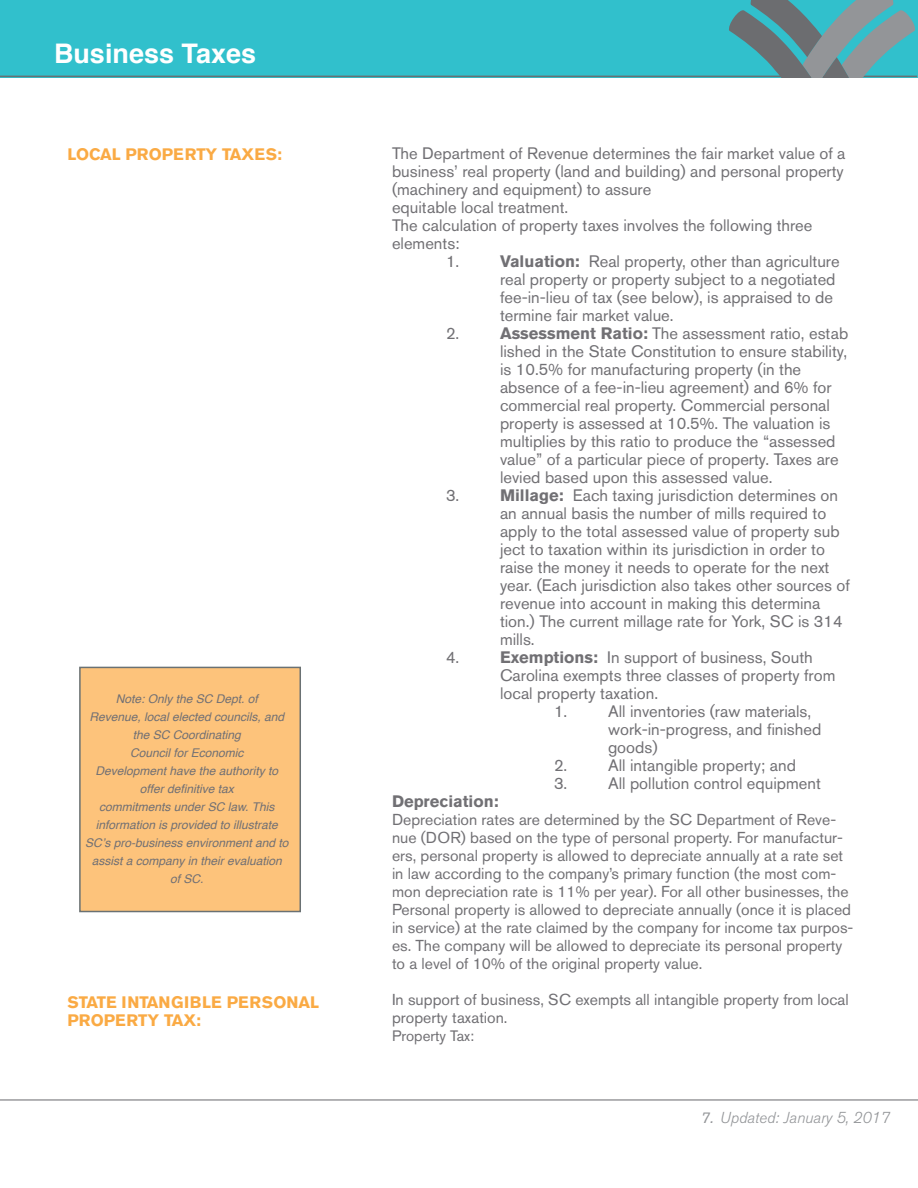
<style>
.page{position:relative;width:918px;height:1188px;background:#fff}
.page>*{position:absolute;margin:0;border:0;box-sizing:border-box;transform-origin:0 0}
.t1{font:700 27px "Helvetica";color:#fff}
.t2{font:16.5px/18px "Akzidenz Grotesk BE";color:#717074}
.t3{font:700 16.5px "Akzidenz Grotesk BE";color:#faaa44}
.t4{font:700 16.5px "Akzidenz Grotesk BE";color:#717074}
.t5{font:15.75px/18px "Akzidenz Grotesk BE";color:#717074}
.t6{font:italic 300 15.75px "Akzidenz Grotesk BE";color:#939598}
.t7{font:15px "Akzidenz Grotesk BE";color:#717074}
.t8{font:italic 12px/18px "Helvetica";color:#717074;text-align:center}
.s1{font-weight:700}
.s2{font-weight:400}
</style>
<div class="page">
<hr style="left:0;top:1099px;width:918px;height:2px;background:#717074">
<div style="left:0;top:0;width:917px;height:77px;background:#31c0cc"></div>
<hr style="left:0;top:76px;width:917px;height:1px;background:#687273">
<svg style="left:727px;top:1px;width:190px;height:76px"></svg>
<div style="left:79px;top:667px;width:222px;height:245px;background:#fdc37b;border:2px solid #6a7173"></div>
<p class="t1" style="left:54px;top:32px;width:204px">Business Taxes</p>
<p class="t3" style="left:68px;top:144px;width:216px">LOCAL PROPERTY TAXES:</p>
<p class="t2" style="left:392px;top:144px;width:455px;text-align:justify">The Department of Revenue determines the fair market value of a business’ real property (land and building) and personal property (machinery and equipment) to assure</p>
<p class="t2" style="left:392px;top:198px;width:178px">equitable local treatment.</p>
<p class="t2" style="left:392px;top:216px;width:422px">The calculation of property taxes involves the following three</p>
<p class="t2" style="left:392px;top:234px;width:69px">elements:</p>
<p class="t2" style="left:446px;top:252px;width:15px">1.</p>
<p class="t2" style="left:500px;top:252px;width:341px"><span class="s1">Valuation:</span> Real property, other than agriculture real property or property subject to a negotiated fee-in-lieu of tax (see below), is appraised to de termine fair market value.</p>
<p class="t2" style="left:446px;top:324px;width:15px">2.</p>
<p class="t2" style="left:500px;top:324px;width:350px"><span class="s1">Assessment Ratio:</span> The assessment ratio, estab lished in the State Constitution to ensure stability, is 10.5% for manufacturing property (in the absence of a fee-in-lieu agreement) and 6% for commercial real property. Commercial personal property is assessed at 10.5%. The valuation is multiplies by this ratio to produce the “assessed value” of a particular piece of property. Taxes are levied based upon this assessed value.</p>
<p class="t2" style="left:446px;top:486px;width:15px">3.</p>
<p class="t2" style="left:500px;top:486px;width:351px"><span class="s1">Millage:</span> Each taxing jurisdiction determines on an annual basis the number of mills required to apply to the total assessed value of property sub ject to taxation within its jurisdiction in order to raise the money it needs to operate for the next year. (Each jurisdiction also takes other sources of revenue into account in making this determina tion.) The current millage rate for York, SC is 314 mills.</p>
<p class="t2" style="left:446px;top:648px;width:15px">4.</p>
<p class="t2" style="left:500px;top:648px;width:314px"><span class="s1">Exemptions:</span> In support of business, South</p>
<p class="t2" style="left:500px;top:666px;width:337px">Carolina exempts three classes of property from local property taxation.</p>
<p class="t2" style="left:554px;top:702px;width:15px">1.</p>
<p class="t2" style="left:608px;top:702px;width:215px">All inventories (raw materials, work-in-progress, and finished goods)</p>
<p class="t2" style="left:554px;top:756px;width:15px">2.</p>
<p class="t2" style="left:608px;top:756px;width:190px">All intangible property; and</p>
<p class="t2" style="left:554px;top:774px;width:15px">3.</p>
<p class="t2" style="left:608px;top:774px;width:214px">All pollution control equipment</p>
<p class="t4" style="left:392px;top:792px;width:108px">Depreciation:</p>
<p class="t5" style="left:392px;top:811px;width:458px">Depreciation rates are determined by the SC Department of Reve&shy;nue (DOR) based on the type of personal property. For manufactur&shy;ers, personal property is allowed to depreciate annually at a rate set in law according to the company’s primary function (the most com&shy;mon depreciation rate is 11% per year). For all other businesses, the</p>
<p class="t5" style="left:392px;top:901px;width:463px">Personal property is allowed to depreciate annually (once it is placed in service) at the rate claimed by the company for income tax purpos&shy;es. The company will be allowed to depreciate its personal property to a level of 10% of the original property value.</p>
<p class="t5" style="left:392px;top:991px;width:458px">In support of business, SC exempts all intangible property from local property taxation.</p>
<p class="t7" style="left:392px;top:1027px;width:84px">Property Tax:</p>
<p class="t8" style="left:116px;top:690px;width:144px">Note: Only the SC Dept. of</p>
<p class="t8" style="left:89px;top:708px;width:196px">Revenue, local elected councils, and the SC Coordinating</p>
<p class="t8" style="left:130px;top:744px;width:115px">Council for Economic</p>
<p class="t8" style="left:95px;top:762px;width:184px">Development have the authority to offer definitive tax</p>
<p class="t8" style="left:85px;top:798px;width:205px">commitments under SC law. This information is provided to illustrate<br>SC’s pro-business environment and to assist a company in their evaluation<br>of SC.</p>
<p class="t3" style="left:68px;top:992px;width:253px">STATE INTANGIBLE PERSONAL</p>
<p class="t3" style="left:68px;top:1010px;width:135px">PROPERTY TAX:</p>
<p class="t6" style="left:701px;top:1109px;width:190px"><span class="s2">7.</span> Updated: January 5, 2017</p>
</div>
